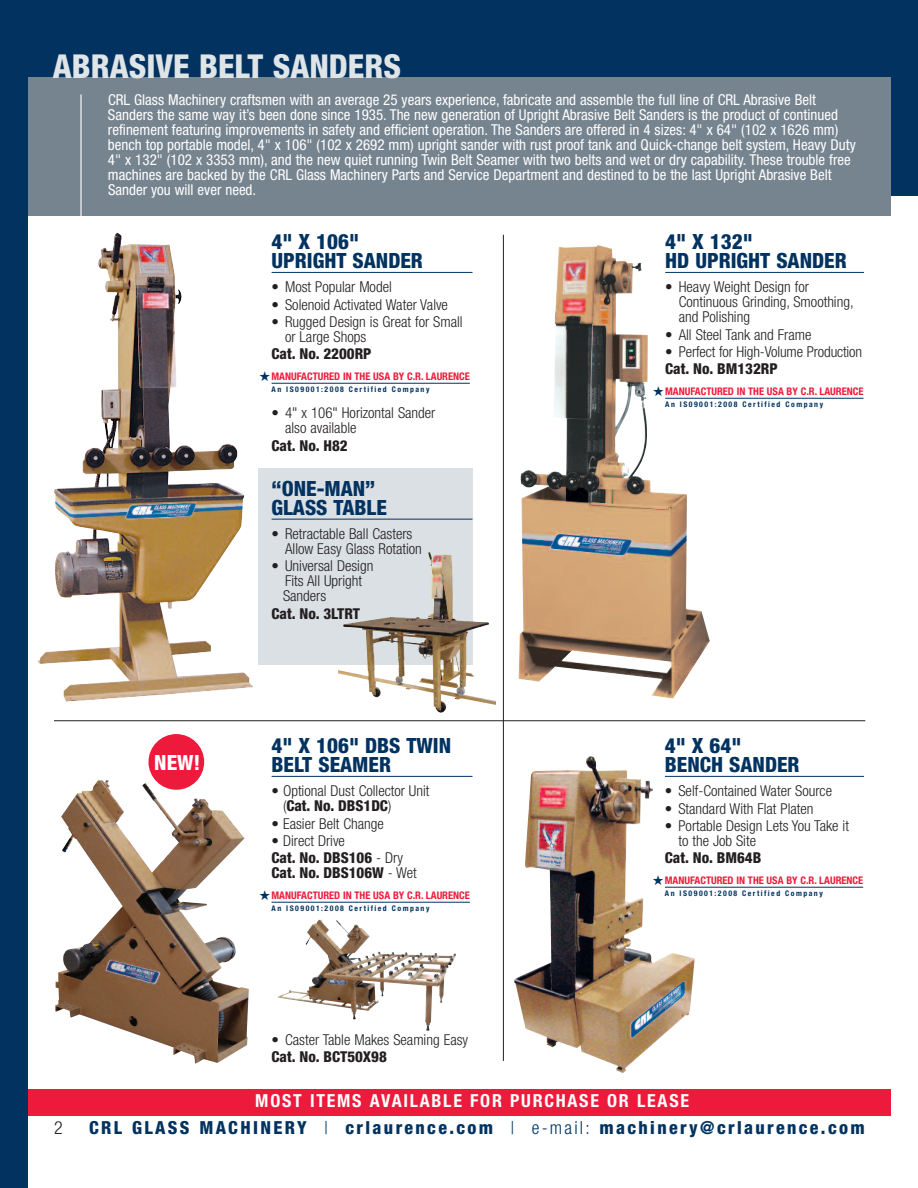
<style>
.page{position:relative;width:918px;height:1188px;background:#fff}
.page>*{position:absolute;margin:0;border:0;box-sizing:border-box;transform-origin:0 0}
.t1{font:800 condensed 33px "Helvetica Neue";color:#dfe4e7}
.t2{font:800 condensed 21px/19.5px "Helvetica Neue";color:#013260}
.t3{font:800 condensed 21px "Helvetica Neue";color:#fff}
.t4{font:800 condensed 18px "Helvetica Neue";letter-spacing:.13em;color:#013260}
.t5{font:700 condensed 18px "Helvetica Neue";letter-spacing:.095em;color:#fff}
.t6{font:300 condensed 18px "Helvetica Neue";color:#231f20}
.t7{font:condensed 15px/15px "Helvetica Neue";color:#fff}
.t8{font:300 condensed 15px/15px "Helvetica Neue";color:#231f20}
.t9{font:800 condensed 15px "Helvetica Neue";color:#231f20}
.t10{font:700 condensed 10.5px "Helvetica Neue";color:#ed1a3c}
.t11{font:700 condensed 7.8px "Helvetica Neue";letter-spacing:.19em;color:#013260}
.s1{font-weight:800}
.s2{font-weight:300}
</style>
<div class="page">
<div style="left:0;top:0;width:918px;height:196px;background:#013260"></div>
<div style="left:0;top:78px;width:891px;height:138px;background:#76848f"></div>
<hr style="left:80px;top:95px;width:2px;height:183px;background:#fff">
<div style="left:26px;top:1089px;width:865px;height:27px;background:#ed1a3c"></div>
<div style="left:0;top:0;width:27px;height:1188px;background:#013260"></div>
<img style="left:514px;top:756px;width:181px;height:317px">
<img style="left:38px;top:232px;width:215px;height:470px">
<img style="left:519px;top:245px;width:191px;height:454px">
<hr style="left:503px;top:235px;width:1px;height:826px;background:#231f20">
<img style="left:55px;top:780px;width:194px;height:283px">
<hr style="left:665px;top:272px;width:199px;height:1px;background:#013260">
<hr style="left:665px;top:398px;width:199px;height:1px;background:#013260">
<hr style="left:665px;top:776px;width:199px;height:1px;background:#013260">
<hr style="left:665px;top:887px;width:198px;height:1px;background:#013260">
<hr style="left:272px;top:272px;width:201px;height:1px;background:#013260">
<hr style="left:272px;top:383px;width:198px;height:1px;background:#013260">
<div style="left:258px;top:469px;width:214px;height:196px;background:#dae0e4"></div>
<hr style="left:272px;top:519px;width:200px;height:1px;background:#013260">
<img style="left:339px;top:552px;width:156px;height:161px">
<hr style="left:54px;top:720px;width:811px;height:1px;background:#231f20">
<hr style="left:272px;top:776px;width:201px;height:1px;background:#013260">
<hr style="left:272px;top:902px;width:198px;height:1px;background:#013260">
<img style="left:341px;top:924px;width:115px;height:107px">
<div style="left:148px;top:734px;width:56px;height:56px;background:#ed1a3c;border-radius:50%"></div>
<svg style="left:653px;top:386px;width:11px;height:10px"></svg>
<svg style="left:653px;top:875px;width:10px;height:10px"></svg>
<h1 class="t1" style="left:53px;top:54px;width:350px">ABRASIVE BELT SANDERS</h1>
<p class="t7" style="left:108px;top:93px;width:749px">CRL Glass Machinery craftsmen with an average 25 years experience, fabricate and assemble the full line of CRL Abrasive Belt Sanders the same way it’s been done since 1935. The new generation of Upright Abrasive Belt Sanders is the product of continued refinement featuring improvements in safety and efficient operation. The Sanders are offered in 4 sizes: 4" x 64" (102 x 1626 mm) bench top portable model, 4" x 106" (102 x 2692 mm) upright sander with rust proof tank and Quick-change belt system, Heavy Duty 4" x 132" (102 x 3353 mm), and the new quiet running Twin Belt Seamer with two belts and wet or dry capability. These trouble free machines are backed by the CRL Glass Machinery Parts and Service Department and destined to be the last Upright Abrasive Belt Sander you will ever need.</p>
<h2 class="t3" style="left:154px;top:755px;width:48px">NEW!</h2>
<h2 class="t2" style="left:272px;top:233px;width:153px">4" X 106"<br>UPRIGHT SANDER</h2>
<p class="t8" style="left:272px;top:281px;width:122px">• Most Popular Model</p>
<p class="t8" style="left:272px;top:298px;width:178px">• Solenoid Activated Water Valve</p>
<p class="t8" style="left:285px;top:315px;width:179px;text-indent:-14px">• Rugged Design is Great for Small or Large Shops</p>
<p class="t9" style="left:272px;top:348px;width:102px">Cat. No. 2200RP</p>
<p class="t10" style="left:271px;top:372px;width:200px">MANUFACTURED IN THE USA BY C.R. LAURENCE</p>
<p class="t11" style="left:272px;top:387px;width:159px">An IS09001:2008 Certified Company</p>
<p class="t8" style="left:285px;top:407px;width:152px;text-indent:-13px">• 4" x 106" Horizontal Sander also available</p>
<p class="t9" style="left:272px;top:440px;width:78px">Cat. No. H82</p>
<h2 class="t2" style="left:272px;top:480px;width:117px">“ONE-MAN”<br>GLASS TABLE</h2>
<p class="t8" style="left:285px;top:528px;width:138px;text-indent:-13px">• Retractable Ball Casters<br>Allow Easy Glass Rotation</p>
<p class="t8" style="left:283px;top:560px;width:92px;text-indent:-11px">• Universal Design<br>Fits All Upright<br>Sanders</p>
<p class="t9" style="left:272px;top:608px;width:90px">Cat. No. 3LTRT</p>
<h2 class="t2" style="left:272px;top:737px;width:181px">4" X 106" DBS TWIN<br>BELT SEAMER</h2>
<p class="t8" style="left:283px;top:785px;width:148px;text-indent:-11px">• Optional Dust Collector Unit (<span class="s1">Cat. No. DBS1DC</span>)</p>
<p class="t8" style="left:272px;top:817px;width:114px">• Easier Belt Change</p>
<p class="t8" style="left:272px;top:833px;width:133px;line-height:17.1px">• Direct Drive<br><span class="s1">Cat. No. DBS106</span> - Dry</p>
<p class="t9" style="left:272px;top:867px;width:147px">Cat. No. DBS106W <span class="s2">- Wet</span></p>
<p class="t10" style="left:271px;top:891px;width:200px">MANUFACTURED IN THE USA BY C.R. LAURENCE</p>
<p class="t11" style="left:272px;top:906px;width:159px">An IS09001:2008 Certified Company</p>
<p class="t8" style="left:272px;top:1033px;width:198px">• Caster Table Makes Seaming Easy</p>
<p class="t9" style="left:272px;top:1051px;width:117px">Cat. No. BCT50X98</p>
<h2 class="t2" style="left:665px;top:233px;width:183px">4" X 132"<br>HD UPRIGHT SANDER</h2>
<p class="t8" style="left:679px;top:281px;width:176px;text-indent:-14px">• Heavy Weight Design for<br>Continuous Grinding, Smoothing, and Polishing</p>
<p class="t8" style="left:665px;top:328px;width:148px">• All Steel Tank and Frame</p>
<p class="t8" style="left:665px;top:345px;width:198px">• Perfect for High-Volume Production</p>
<p class="t9" style="left:665px;top:363px;width:114px">Cat. No. BM132RP</p>
<p class="t10" style="left:665px;top:387px;width:200px">MANUFACTURED IN THE USA BY C.R. LAURENCE</p>
<p class="t11" style="left:665px;top:402px;width:159px">An IS09001:2008 Certified Company</p>
<h2 class="t2" style="left:665px;top:737px;width:136px">4" X 64"<br>BENCH SANDER</h2>
<p class="t8" style="left:665px;top:785px;width:169px">• Self-Contained Water Source</p>
<p class="t8" style="left:665px;top:802px;width:150px">• Standard With Flat Platen</p>
<p class="t8" style="left:678px;top:819px;width:172px;text-indent:-13px">• Portable Design Lets You Take it to the Job Site</p>
<p class="t9" style="left:665px;top:852px;width:98px">Cat. No. BM64B</p>
<p class="t10" style="left:665px;top:876px;width:200px">MANUFACTURED IN THE USA BY C.R. LAURENCE</p>
<p class="t11" style="left:665px;top:891px;width:159px">An IS09001:2008 Certified Company</p>
<p class="t5" style="left:255px;top:1094px;width:435px">MOST ITEMS AVAILABLE FOR PURCHASE OR LEASE</p>
<p class="t6" style="left:54px;top:1121px;width:10px">2</p>
<p class="t4" style="left:89px;top:1121px;width:777px">CRL GLASS MACHINERY <span class="s2">|</span> crlaurence.com <span class="s2">| e-mail:</span> machinery@crlaurence.com</p>
</div>
